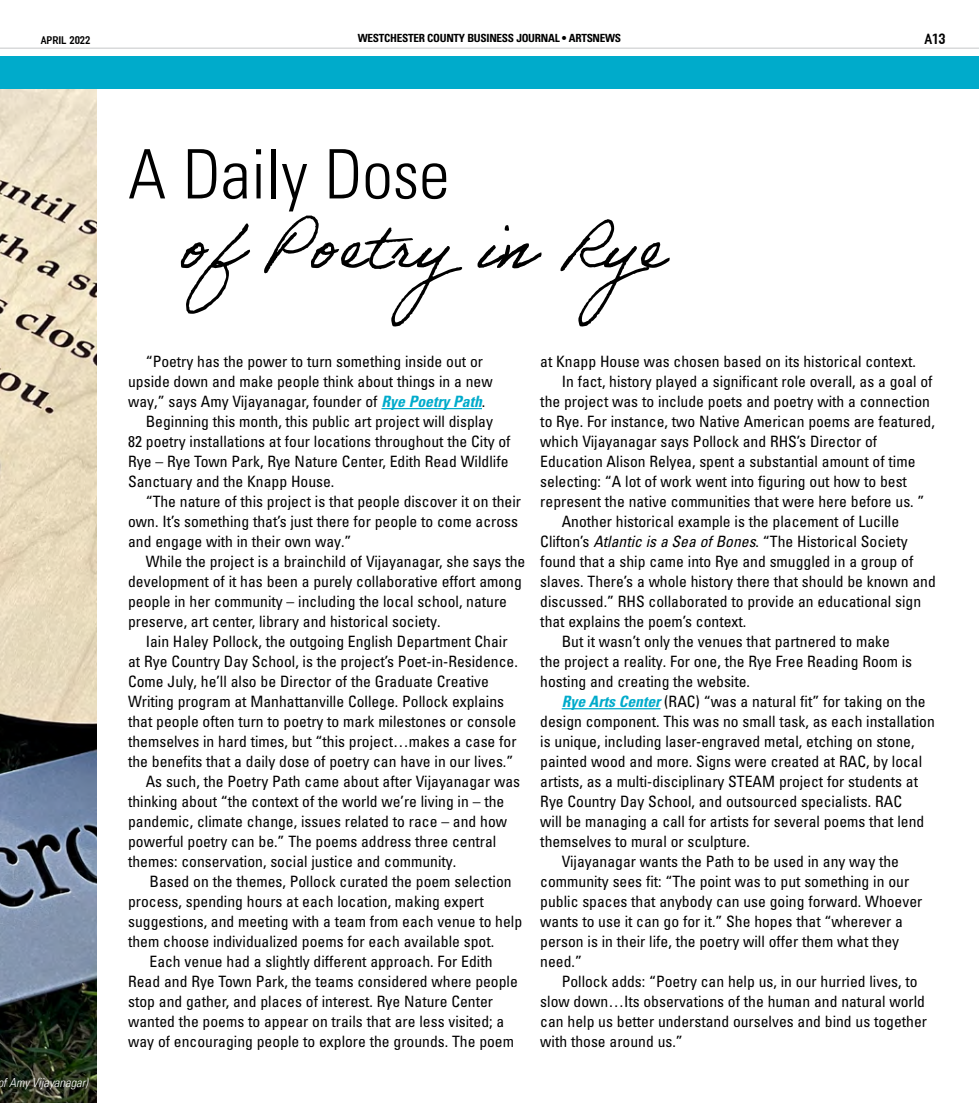
<style>
.page{position:relative;width:979px;height:1103px;background:#fff}
.page>*{position:absolute;margin:0;border:0;box-sizing:border-box;transform-origin:0 0}
.t1{font:68.25px "Adobe Handwriting Ernie";color:#000}
.t2{font:68.25px "Univers Com 47 Light Cond";color:#000}
.t3{font:condensed 15.62px "Univers LT Pro";color:#000}
.t4{font:15px "Ordinar Com";color:#000}
.t5{font:12.5px "Univers Com 47 Light Cond Obl";color:#fff}
.t6{font:700 condensed 11.25px "Univers LT Pro";letter-spacing:-.025em;color:#000}
.t7{font:11.25px "Ordinar Com";letter-spacing:-.015em;color:#000}
.s1{font-weight:700;font-style:italic;color:#00abcb}
.s2{font-style:italic}
</style>
<div class="page">
<hr style="left:0;top:48px;width:979px;height:1px;background:#a7a9ac">
<img style="left:0;top:89px;width:96px;height:1013px">
<div style="left:0;top:57px;width:979px;height:32px;background:#00abcb"></div>
<hr style="left:381px;top:408px;width:101px;height:1px;background:#00abcb">
<hr style="left:562px;top:708px;width:98px;height:1px;background:#00abcb">
<div style="left:0;top:1071px;width:96px;height:25px;background:#000;opacity:.75"></div>
<p class="t7" style="left:41px;top:33px;width:51px">APRIL 2022</p>
<p class="t6" style="left:358px;top:31px;width:265px">WESTCHESTER COUNTY BUSINESS JOURNAL • ARTSNEWS</p>
<p class="t4" style="left:924px;top:29px;width:23px">A13</p>
<p class="t5" style="left:-3px;top:1075px;width:92px">of Amy Vijayanagar)</p>
<h1 class="t2" style="left:128px;top:133px;width:323px">A Daily Dose</h1>
<h1 class="t1" style="left:178px;top:205px;width:498px">of Poetryin Rye</h1>
<p class="t3" style="left:146px;top:351px;width:339px">“Poetry has the power to turn something inside out or</p>
<p class="t3" style="left:128px;top:371px;width:366px">upside down and make people think about things in a new</p>
<p class="t3" style="left:128px;top:391px;width:359px">way,” says Amy Vijayanagar, founder of <span class="s1">Rye Poetry Path</span>.</p>
<p class="t3" style="left:146px;top:411px;width:349px">Beginning this month, this public art project will display</p>
<p class="t3" style="left:128px;top:431px;width:384px">82 poetry installations at four locations throughout the City of</p>
<p class="t3" style="left:128px;top:451px;width:382px">Rye – Rye Town Park, Rye Nature Center, Edith Read Wildlife</p>
<p class="t3" style="left:128px;top:471px;width:208px">Sanctuary and the Knapp House.</p>
<p class="t3" style="left:146px;top:491px;width:377px">“The nature of this project is that people discover it on their</p>
<p class="t3" style="left:128px;top:511px;width:391px">own. It’s something that’s just there for people to come across</p>
<p class="t3" style="left:128px;top:531px;width:225px">and engage with in their own way.”</p>
<p class="t3" style="left:146px;top:551px;width:381px">While the project is a brainchild of Vijayanagar, she says the</p>
<p class="t3" style="left:128px;top:571px;width:395px">development of it has been a purely collaborative effort among</p>
<p class="t3" style="left:128px;top:591px;width:380px">people in her community – including the local school, nature</p>
<p class="t3" style="left:128px;top:611px;width:314px">preserve, art center, library and historical society.</p>
<p class="t3" style="left:146px;top:631px;width:363px">Iain Haley Pollock, the outgoing English Department Chair</p>
<p class="t3" style="left:128px;top:651px;width:391px">at Rye Country Day School, is the project’s Poet-in-Residence.</p>
<p class="t3" style="left:128px;top:671px;width:362px">Come July, he’ll also be Director of the Graduate Creative</p>
<p class="t3" style="left:128px;top:691px;width:377px">Writing program at Manhattanville College. Pollock explains</p>
<p class="t3" style="left:128px;top:711px;width:389px">that people often turn to poetry to mark milestones or console</p>
<p class="t3" style="left:128px;top:731px;width:390px">themselves in hard times, but “this project…makes a case for</p>
<p class="t3" style="left:128px;top:751px;width:387px">the benefits that a daily dose of poetry can have in our lives.”</p>
<p class="t3" style="left:146px;top:771px;width:376px">As such, the Poetry Path came about after Vijayanagar was</p>
<p class="t3" style="left:128px;top:791px;width:378px">thinking about “the context of the world we’re living in – the</p>
<p class="t3" style="left:128px;top:811px;width:380px">pandemic, climate change, issues related to race – and how</p>
<p class="t3" style="left:128px;top:831px;width:370px">powerful poetry can be.” The poems address three central</p>
<p class="t3" style="left:128px;top:851px;width:330px">themes: conservation, social justice and community.</p>
<p class="t3" style="left:150px;top:871px;width:364px">Based on the themes, Pollock curated the poem selection</p>
<p class="t3" style="left:128px;top:891px;width:357px">process, spending hours at each location, making expert</p>
<p class="t3" style="left:128px;top:911px;width:395px">suggestions, and meeting with a team from each venue to help</p>
<p class="t3" style="left:128px;top:931px;width:368px">them choose individualized poems for each available spot.</p>
<p class="t3" style="left:150px;top:951px;width:344px">Each venue had a slightly different approach. For Edith</p>
<p class="t3" style="left:128px;top:971px;width:391px">Read and Rye Town Park, the teams considered where people</p>
<p class="t3" style="left:128px;top:991px;width:366px">stop and gather, and places of interest. Rye Nature Center</p>
<p class="t3" style="left:128px;top:1011px;width:378px">wanted the poems to appear on trails that are less visited; a</p>
<p class="t3" style="left:128px;top:1031px;width:387px">way of encouraging people to explore the grounds. The poem</p>
<p class="t3" style="left:540px;top:351px;width:377px">at Knapp House was chosen based on its historical context.</p>
<p class="t3" style="left:562px;top:371px;width:372px">In fact, history played a significant role overall, as a goal of</p>
<p class="t3" style="left:540px;top:391px;width:391px">the project was to include poets and poetry with a connection</p>
<p class="t3" style="left:540px;top:411px;width:396px">to Rye. For instance, two Native American poems are featured,</p>
<p class="t3" style="left:540px;top:431px;width:338px">which Vijayanagar says Pollock and RHS’s Director of</p>
<p class="t3" style="left:540px;top:451px;width:377px">Education Alison Relyea, spent a substantial amount of time</p>
<p class="t3" style="left:540px;top:471px;width:368px">selecting: “A lot of work went into figuring out how to best</p>
<p class="t3" style="left:540px;top:491px;width:386px">represent the native communities that were here before us. ”</p>
<p class="t3" style="left:562px;top:511px;width:339px">Another historical example is the placement of Lucille</p>
<p class="t3" style="left:540px;top:531px;width:369px">Clifton’s <span class="s2">Atlantic is a Sea of Bones</span>. “The Historical Society</p>
<p class="t3" style="left:540px;top:551px;width:374px">found that a ship came into Rye and smuggled in a group of</p>
<p class="t3" style="left:540px;top:571px;width:397px">slaves. There’s a whole history there that should be known and</p>
<p class="t3" style="left:540px;top:591px;width:382px">discussed.” RHS collaborated to provide an educational sign</p>
<p class="t3" style="left:540px;top:611px;width:207px">that explains the poem’s context.</p>
<p class="t3" style="left:562px;top:631px;width:330px">But it wasn’t only the venues that partnered to make</p>
<p class="t3" style="left:540px;top:651px;width:373px">the project a reality. For one, the Rye Free Reading Room is</p>
<p class="t3" style="left:540px;top:671px;width:211px">hosting and creating the website.</p>
<p class="t3" style="left:562px;top:691px;width:365px"><span class="s1">Rye Arts Center</span> (RAC) “was a natural fit” for taking on the</p>
<p class="t3" style="left:540px;top:711px;width:396px">design component. This was no small task, as each installation</p>
<p class="t3" style="left:540px;top:731px;width:376px">is unique, including laser-engraved metal, etching on stone,</p>
<p class="t3" style="left:540px;top:751px;width:383px">painted wood and more. Signs were created at RAC, by local</p>
<p class="t3" style="left:540px;top:771px;width:379px">artists, as a multi-disciplinary STEAM project for students at</p>
<p class="t3" style="left:540px;top:791px;width:363px">Rye Country Day School, and outsourced specialists. RAC</p>
<p class="t3" style="left:540px;top:811px;width:385px">will be managing a call for artists for several poems that lend</p>
<p class="t3" style="left:540px;top:831px;width:211px">themselves to mural or sculpture.</p>
<p class="t3" style="left:562px;top:851px;width:339px">Vijayanagar wants the Path to be used in any way the</p>
<p class="t3" style="left:540px;top:871px;width:370px">community sees fit: “The point was to put something in our</p>
<p class="t3" style="left:540px;top:891px;width:384px">public spaces that anybody can use going forward. Whoever</p>
<p class="t3" style="left:540px;top:911px;width:364px">wants to use it can go for it.” She hopes that “wherever a</p>
<p class="t3" style="left:540px;top:931px;width:360px">person is in their life, the poetry will offer them what they</p>
<p class="t3" style="left:540px;top:951px;width:43px">need.”</p>
<p class="t3" style="left:562px;top:971px;width:357px">Pollock adds: “Poetry can help us, in our hurried lives, to</p>
<p class="t3" style="left:540px;top:991px;width:386px">slow down…Its observations of the human and natural world</p>
<p class="t3" style="left:540px;top:1011px;width:388px">can help us better understand ourselves and bind us together</p>
<p class="t3" style="left:540px;top:1031px;width:144px">with those around us.”</p>
</div>
